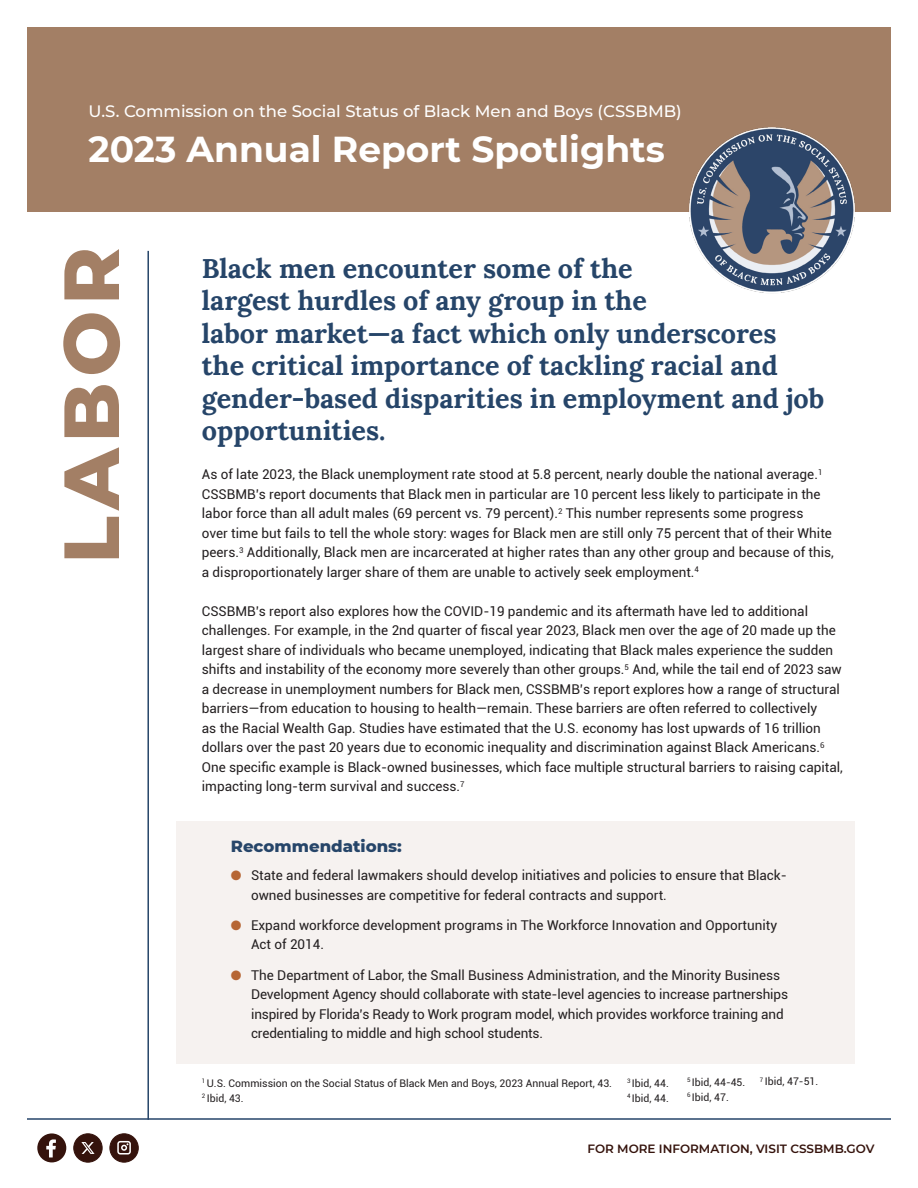
<style>
.page{position:relative;width:918px;height:1188px;background:#fff}
.page>*{position:absolute;margin:0;border:0;box-sizing:border-box;transform-origin:0 0}
.t1{font:800 78px "Montserrat";color:#a37f65}
.t2{font:700 36px "Montserrat";color:#fff}
.BODY{font:700 27px/32.4px "Lora";color:#264569}
.t3{font:500 16.5px "Montserrat";color:#fff}
.REC_TITLE{font:800 16.5px "Montserrat";color:#264569}
.body_bold{font:13.5px/19.5px "Roboto";color:#231f20}
.BODY-2{font:600 12px "Montserrat";color:#35130c}
.BODY-3{font:10.5px "Roboto";color:#231f20}
.s1{color:#b66634}
</style>
<div class="page">
<div style="left:27px;top:27px;width:864px;height:184px;background:#a37f65"></div>
<hr style="left:147px;top:251px;width:2px;height:869px;background:#264569">
<hr style="left:27px;top:1118px;width:864px;height:2px;background:#264569">
<div style="left:177px;top:821px;width:678px;height:104px;background:#f6f2f0"></div>
<div style="left:177px;top:921px;width:678px;height:142px;background:#f6f2f0"></div>
<svg style="left:37px;top:1133px;width:29px;height:29px"></svg>
<div style="left:74px;top:1134px;width:28px;height:28px;background:#35130c;border-radius:50%"></div>
<div style="left:73px;top:1133px;width:29px;height:30px;border:1px solid #35130c;border-radius:50%"></div>
<svg style="left:81px;top:1142px;width:14px;height:12px"></svg>
<div style="left:110px;top:1134px;width:28px;height:28px;background:#35130c;border-radius:50%"></div>
<div style="left:110px;top:1133px;width:29px;height:30px;border:1px solid #35130c;border-radius:50%"></div>
<svg style="left:117px;top:1141px;width:14px;height:14px"></svg>
<img style="left:682px;top:127px;width:181px;height:166px">
<p class="t3" style="left:88px;top:100px;width:595px">U.S. Commission on the Social Status of Black Men and Boys (CSSBMB)</p>
<p class="t2" style="left:88px;top:123px;width:578px">2023 Annual Report Spotlights</p>
<p class="t1" style="left:34px;top:564px;width:318px;rotate:-90deg">LABOR</p>
<p class="BODY" style="left:202px;top:250px;width:624px">Black men encounter some of the<br>largest hurdles of any group in the<br>labor market—a fact which only underscores the critical importance of tackling racial and gender-based disparities in employment and job opportunities.</p>
<p class="body_bold" style="left:202px;top:464px;width:634px">As of late 2023, the Black unemployment rate stood at 5.8 percent, nearly double the national average.<sup>1<br></sup>CSSBMB’s report documents that Black men in particular are 10 percent less likely to participate in the labor force than all adult males (69 percent vs. 79 percent).<sup>2</sup> This number represents some progress<br>over time but fails to tell the whole story: wages for Black men are still only 75 percent that of their White peers.<sup>3</sup> Additionally, Black men are incarcerated at higher rates than any other group and because of this, a disproportionately larger share of them are unable to actively seek employment.<sup>4</sup></p>
<p class="body_bold" style="left:202px;top:600px;width:643px">CSSBMB’s report also explores how the COVID-19 pandemic and its aftermath have led to additional challenges. For example, in the 2nd quarter of fiscal year 2023, Black men over the age of 20 made up the largest share of individuals who became unemployed, indicating that Black males experience the sudden shifts and instability of the economy more severely than other groups.<sup>5</sup> And, while the tail end of 2023 saw a decrease in unemployment numbers for Black men, CSSBMB’s report explores how a range of structural barriers—from education to housing to health—remain. These barriers are often referred to collectively<br>as the Racial Wealth Gap. Studies have estimated that the U.S. economy has lost upwards of 16 trillion dollars over the past 20 years due to economic inequality and discrimination against Black Americans.<sup>6<br></sup>One specific example is Black-owned businesses, which face multiple structural barriers to raising capital, impacting long-term survival and success.<sup>7</sup></p>
<p class="REC_TITLE" style="left:231px;top:834px;width:173px">Recommendations:</p>
<p class="body_bold" style="left:251px;top:865px;width:537px;text-indent:-20px"><span class="s1">●</span> State and federal lawmakers should develop initiatives and policies to ensure that Black&shy;owned businesses are competitive for federal contracts and support.</p>
<p class="body_bold" style="left:251px;top:915px;width:528px;text-indent:-20px"><span class="s1">●</span> Expand workforce development programs in The Workforce Innovation and Opportunity<br>Act of 2014.</p>
<p class="body_bold" style="left:251px;top:965px;width:538px;text-indent:-20px"><span class="s1">●</span> The Department of Labor, the Small Business Administration, and the Minority Business Development Agency should collaborate with state-level agencies to increase partnerships inspired by Florida’s Ready to Work program model, which provides workforce training and credentialing to middle and high school students.</p>
<p class="BODY-3" style="left:202px;top:1075px;width:412px"><sup>1</sup> U.S. Commission on the Social Status of Black Men and Boys, 2023 Annual Report, 43.</p>
<p class="BODY-3" style="left:202px;top:1090px;width:43px"><sup>2</sup> Ibid, 43.</p>
<p class="BODY-3" style="left:627px;top:1076px;width:43px"><sup>3</sup> Ibid, 44.</p>
<p class="BODY-3" style="left:627px;top:1091px;width:43px"><sup>4</sup> Ibid, 44.</p>
<p class="BODY-3" style="left:687px;top:1075px;width:60px"><sup>5</sup> Ibid, 44-45.</p>
<p class="BODY-3" style="left:687px;top:1090px;width:43px"><sup>6</sup> Ibid, 47.</p>
<p class="BODY-3" style="left:760px;top:1074px;width:60px"><sup>7</sup> Ibid, 47-51.</p>
<p class="BODY-2" style="left:588px;top:1140px;width:288px">FOR MORE INFORMATION, VISIT CSSBMB.GOV</p>
</div>
